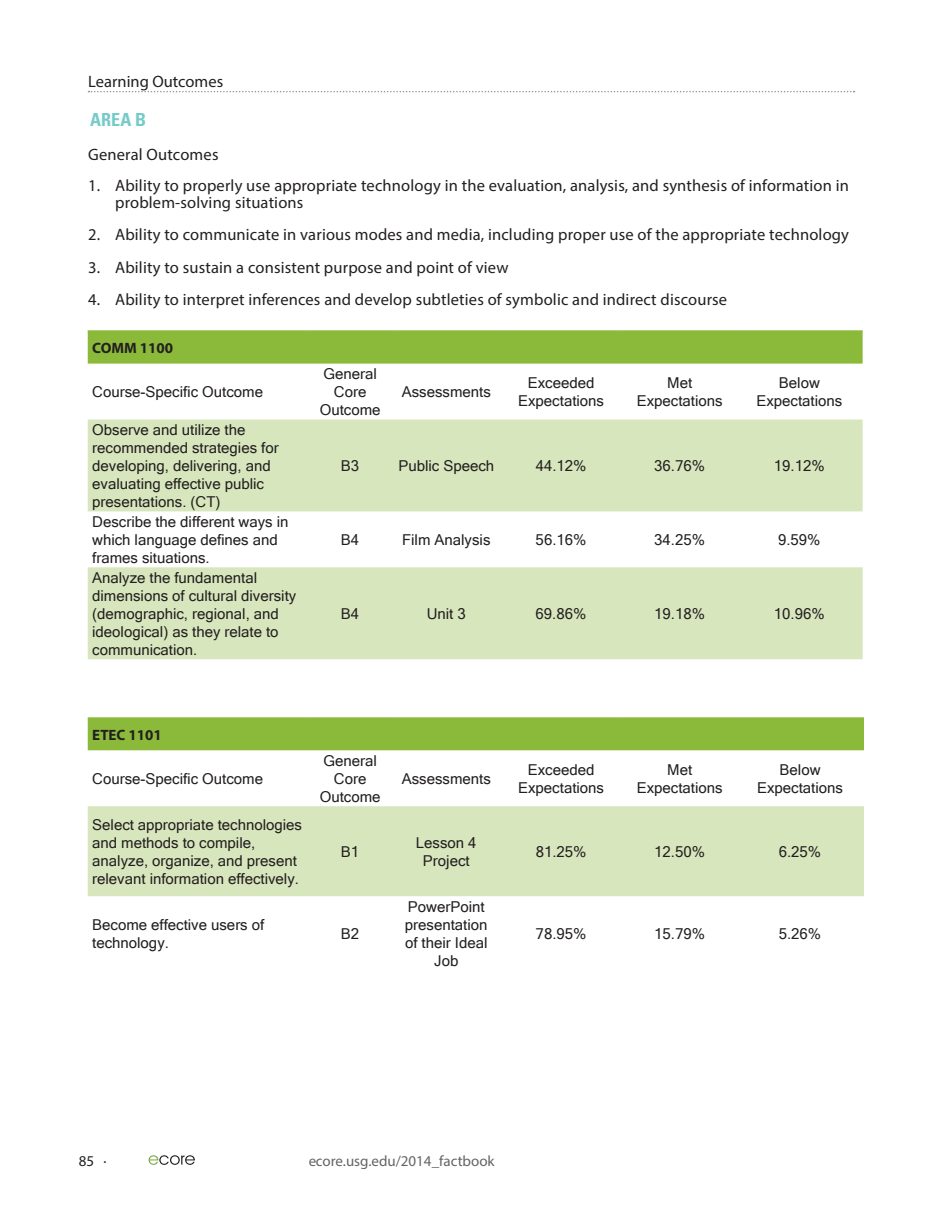
<style>
.page{position:relative;width:945px;height:1215px;background:#fff}
.page>*{position:absolute;margin:0;border:0;box-sizing:border-box;transform-origin:0 0}
.t1{font:700 condensed 18px "Univers";color:#76cbc9}
.t2{font:16.5px/17.2px "Myriad Pro";letter-spacing:.01em;color:#231f20}
.t3{font:15px/18px "Microsoft Sans Serif";color:#231f20;text-align:center}
.t4{font:15px "Myriad Pro";color:#231f20}
.t5{font:700 15px "Myriad Pro";color:#231f20}
</style>
<div class="page">
<svg style="left:149px;top:1155px;width:46px;height:10px"></svg>
<svg style="left:88px;top:91px;width:767px;height:1px"></svg>
<div style="left:88px;top:332px;width:775px;height:32px;background:#8bba3b"></div>
<svg style="left:88px;top:420px;width:775px;height:239px;fill:#d8e6bd"></svg>
<hr style="left:88px;top:330px;width:219px;height:2px;background:#8bba3b">
<hr style="left:307px;top:330px;width:87px;height:2px;background:#8bba3b">
<hr style="left:394px;top:330px;width:105px;height:2px;background:#8bba3b">
<hr style="left:499px;top:330px;width:124px;height:2px;background:#8bba3b">
<hr style="left:623px;top:330px;width:113px;height:2px;background:#8bba3b">
<hr style="left:736px;top:330px;width:127px;height:2px;background:#8bba3b">
<div style="left:88px;top:719px;width:776px;height:31px;background:#8bba3b"></div>
<div style="left:88px;top:806px;width:776px;height:90px;background:#d8e6bd"></div>
<hr style="left:88px;top:717px;width:219px;height:2px;background:#8bba3b">
<hr style="left:307px;top:717px;width:87px;height:2px;background:#8bba3b">
<hr style="left:394px;top:717px;width:105px;height:2px;background:#8bba3b">
<hr style="left:499px;top:717px;width:124px;height:2px;background:#8bba3b">
<hr style="left:623px;top:717px;width:113px;height:2px;background:#8bba3b">
<hr style="left:736px;top:717px;width:128px;height:2px;background:#8bba3b">
<p class="t2" style="left:88px;top:72px;width:136px">Learning Outcomes</p>
<p class="t1" style="left:90px;top:109px;width:58px">AREA B</p>
<p class="t2" style="left:88px;top:146px;width:132px">General Outcomes</p>
<p class="t2" style="left:115px;top:176px;width:735px;text-indent:-27px">1. Ability to properly use appropriate technology in the evaluation, analysis, and synthesis of information in problem-solving situations</p>
<p class="t2" style="left:88px;top:226px;width:762px">2. Ability to communicate in various modes and media, including proper use of the appropriate technology</p>
<p class="t2" style="left:88px;top:258px;width:422px">3. Ability to sustain a consistent purpose and point of view</p>
<p class="t2" style="left:88px;top:290px;width:641px">4. Ability to interpret inferences and develop subtleties of symbolic and indirect discourse</p>
<p class="t5" style="left:92px;top:338px;width:82px">COMM 1100</p>
<p class="t3" style="left:92px;top:383px;width:172px">Course-Specific Outcome</p>
<p class="t3" style="left:92px;top:421px;width:188px;text-align:left">Observe and utilize the recommended strategies for developing, delivering, and evaluating effective public presentations. (CT)</p>
<p class="t3" style="left:92px;top:513px;width:198px;text-align:left">Describe the different ways in which language defines and frames situations.</p>
<p class="t3" style="left:92px;top:568px;width:206px;text-align:left">Analyze the fundamental dimensions of cultural diversity (demographic, regional, and ideological) as they relate to communication.</p>
<p class="t3" style="left:320px;top:365px;width:62px">General<br>Core<br>Outcome</p>
<p class="t3" style="left:402px;top:383px;width:91px">Assessments</p>
<p class="t3" style="left:518px;top:374px;width:87px">Exceeded<br>Expectations</p>
<p class="t3" style="left:637px;top:374px;width:87px">Met<br>Expectations</p>
<p class="t3" style="left:756px;top:374px;width:87px">Below<br>Expectations</p>
<p class="t3" style="left:341px;top:457px;width:20px">B3</p>
<p class="t3" style="left:398px;top:457px;width:97px">Public Speech</p>
<p class="t3" style="left:536px;top:457px;width:52px">44.12%</p>
<p class="t3" style="left:654px;top:457px;width:52px">36.76%</p>
<p class="t3" style="left:774px;top:457px;width:52px">19.12%</p>
<p class="t3" style="left:341px;top:531px;width:20px">B4</p>
<p class="t3" style="left:402px;top:531px;width:90px">Film Analysis</p>
<p class="t3" style="left:536px;top:531px;width:52px">56.16%</p>
<p class="t3" style="left:654px;top:531px;width:52px">34.25%</p>
<p class="t3" style="left:778px;top:531px;width:44px">9.59%</p>
<p class="t3" style="left:341px;top:604px;width:20px">B4</p>
<p class="t3" style="left:427px;top:604px;width:41px">Unit 3</p>
<p class="t3" style="left:536px;top:604px;width:52px">69.86%</p>
<p class="t3" style="left:654px;top:604px;width:52px">19.18%</p>
<p class="t3" style="left:774px;top:604px;width:52px">10.96%</p>
<p class="t5" style="left:92px;top:725px;width:71px">ETEC 1101</p>
<p class="t3" style="left:92px;top:769px;width:172px">Course-Specific Outcome</p>
<p class="t3" style="left:92px;top:815px;width:211px;text-align:left">Select appropriate technologies and methods to compile, analyze, organize, and present relevant information effectively.</p>
<p class="t3" style="left:320px;top:751px;width:62px">General<br>Core<br>Outcome</p>
<p class="t3" style="left:402px;top:769px;width:91px">Assessments</p>
<p class="t3" style="left:518px;top:760px;width:87px">Exceeded<br>Expectations</p>
<p class="t3" style="left:637px;top:760px;width:87px">Met<br>Expectations</p>
<p class="t3" style="left:757px;top:760px;width:87px">Below<br>Expectations</p>
<p class="t3" style="left:341px;top:842px;width:20px">B1</p>
<p class="t3" style="left:416px;top:833px;width:62px">Lesson 4<br>Project</p>
<p class="t3" style="left:536px;top:842px;width:52px">81.25%</p>
<p class="t3" style="left:654px;top:842px;width:52px">12.50%</p>
<p class="t3" style="left:779px;top:842px;width:44px">6.25%</p>
<p class="t3" style="left:92px;top:915px;width:174px;text-align:left">Become effective users of technology.</p>
<p class="t3" style="left:341px;top:924px;width:20px">B2</p>
<p class="t3" style="left:405px;top:897px;width:84px">PowerPoint presentation of their Ideal<br>Job</p>
<p class="t3" style="left:536px;top:924px;width:52px">78.95%</p>
<p class="t3" style="left:654px;top:924px;width:52px">15.79%</p>
<p class="t3" style="left:779px;top:924px;width:44px">5.26%</p>
<p class="t4" style="left:79px;top:1151px;width:30px">85 ·</p>
<p class="t4" style="left:308px;top:1151px;width:188px">ecore.usg.edu/2014_factbook</p>
</div>
